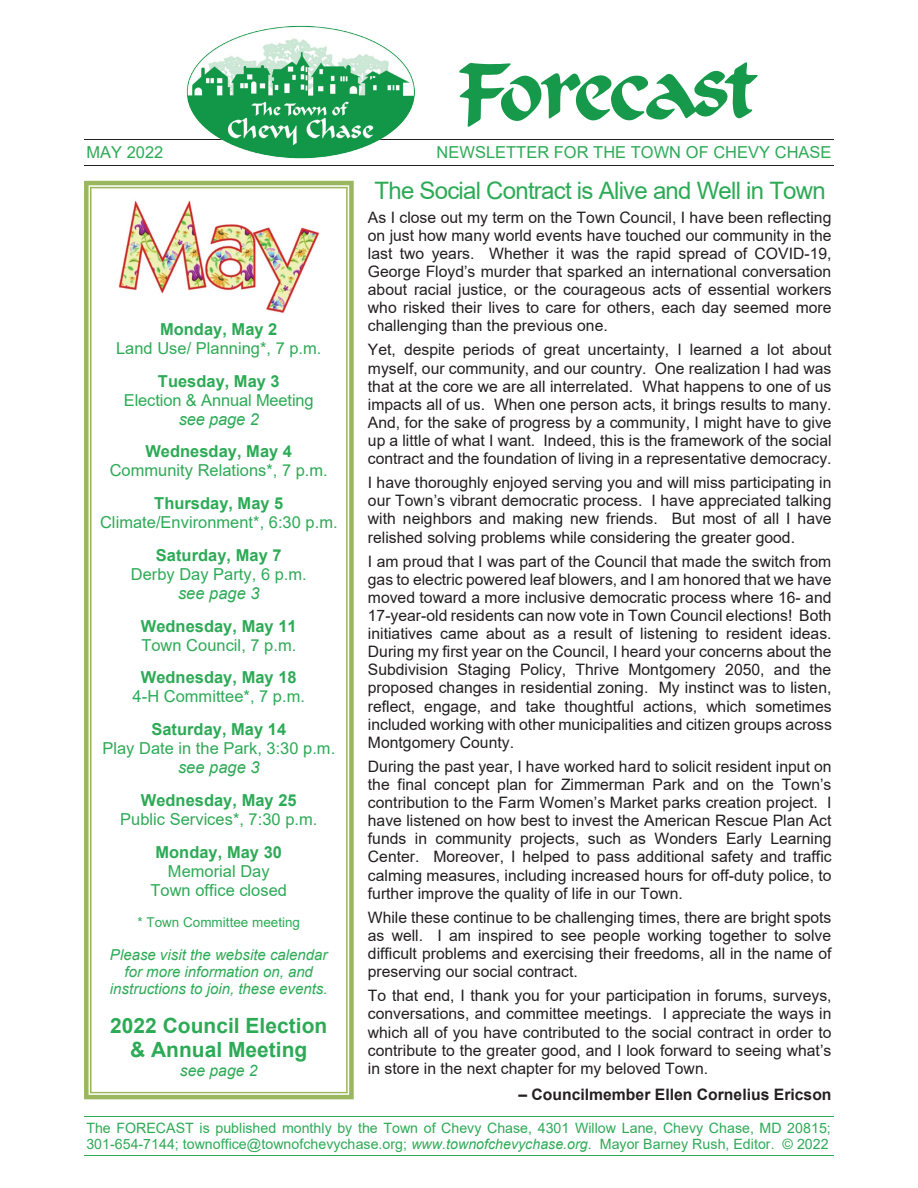
<style>
.page{position:relative;width:918px;height:1188px;background:#fff}
.page>*{position:absolute;margin:0;border:0;box-sizing:border-box;transform-origin:0 0}
.t1{font:24px "Arial";letter-spacing:-.03em;color:#2daa56}
.t2{font:700 21px/24.2px "Arial";color:#2daa56;text-align:center}
.t3{font:16.5px/19px "Arial";color:#2daa56;text-align:center}
.t4{font:700 16.5px "Arial";color:#2daa56}
.t5{font:italic 16.5px "Arial";color:#2daa56}
.t6{font:15.75px/18.1px "Arial";color:#231f20;text-align:justify}
.t7{font:700 15.75px "Arial";color:#231f20}
.t8{font:italic 15.75px "Arial";color:#2daa56}
.t9{font:italic 15px/17.2px "Arial";color:#2daa56;text-align:center}
.t10{font:14.25px/16.5px "Arial";color:#2daa56}
.t11{font:13.5px "Arial";color:#2daa56}
.s1{font-style:italic}
</style>
<div class="page">
<hr style="left:84px;top:139px;width:750px;height:1px;background:#231f20">
<hr style="left:84px;top:165px;width:750px;height:1px;background:#231f20">
<hr style="left:84px;top:1116px;width:750px;height:1px;background:#2daa56">
<hr style="left:84px;top:1155px;width:750px;height:1px;background:#2daa56">
<svg style="left:84px;top:181px;width:270px;height:918px"></svg>
<img style="left:119px;top:192px;width:201px;height:124px">
<svg style="left:459px;top:62px;width:299px;height:65px"></svg>
<img style="left:186px;top:25px;width:229px;height:134px">
<p class="t3" style="left:86px;top:143px;width:78px">MAY 2022</p>
<p class="t3" style="left:437px;top:143px;width:396px">NEWSLETTER FOR THE TOWN OF CHEVY CHASE</p>
<h1 class="t1" style="left:375px;top:174px;width:453px">The Social Contract is Alive and Well in Town</h1>
<p class="t6" style="left:368px;top:208px;width:465px">As I close out my term on the Town Council, I have been reflecting on just how many world events have touched our community in the last two years. Whether it was the rapid spread of COVID-19, George Floyd’s murder that sparked an international conversation about racial justice, or the courageous acts of essential workers who risked their lives to care for others, each day seemed more challenging than the previous one.</p>
<p class="t6" style="left:368px;top:341px;width:465px">Yet, despite periods of great uncertainty, I learned a lot about myself, our community, and our country. One realization I had was that at the core we are all interrelated. What happens to one of us impacts all of us. When one person acts, it brings results to many.<br>And, for the sake of progress by a community, I might have to give up a little of what I want. Indeed, this is the framework of the social contract and the foundation of living in a representative democracy.</p>
<p class="t6" style="left:368px;top:473px;width:465px">I have thoroughly enjoyed serving you and will miss participating in our Town’s vibrant democratic process. I have appreciated talking with neighbors and making new friends. But most of all I have relished solving problems while considering the greater good.</p>
<p class="t6" style="left:368px;top:552px;width:466px">I am proud that I was part of the Council that made the switch from gas to electric powered leaf blowers, and I am honored that we have moved toward a more inclusive democratic process where 16- and 17-year-old residents can now vote in Town Council elections! Both initiatives came about as a result of listening to resident ideas.<br>During my first year on the Council, I heard your concerns about the Subdivision Staging Policy, Thrive Montgomery 2050, and the proposed changes in residential zoning. My instinct was to listen, reflect, engage, and take thoughtful actions, which sometimes included working with other municipalities and citizen groups across Montgomery County.</p>
<p class="t6" style="left:368px;top:757px;width:465px">During the past year, I have worked hard to solicit resident input on the final concept plan for Zimmerman Park and on the Town’s contribution to the Farm Women’s Market parks creation project. I have listened on how best to invest the American Rescue Plan Act funds in community projects, such as Wonders Early Learning Center. Moreover, I helped to pass additional safety and traffic calming measures, including increased hours for off-duty police, to further improve the quality of life in our Town.</p>
<p class="t6" style="left:368px;top:908px;width:465px">While these continue to be challenging times, there are bright spots as well. I am inspired to see people working together to solve difficult problems and exercising their freedoms, all in the name of preserving our social contract.</p>
<p class="t6" style="left:368px;top:987px;width:465px">To that end, I thank you for your participation in forums, surveys, conversations, and committee meetings. I appreciate the ways in which all of you have contributed to the social contract in order to contribute to the greater good, and I look forward to seeing what’s in store in the next chapter for my beloved Town.</p>
<p class="t7" style="left:518px;top:1084px;width:315px">– Councilmember Ellen Cornelius Ericson</p>
<p class="t10" style="left:86px;top:1119px;width:746px">The FORECAST is published monthly by the Town of Chevy Chase, 4301 Willow Lane, Chevy Chase, MD 20815;<br>301-654-7144; townoffice@townofchevychase.org; <span class="s1">www.townofchevychase.org</span>. Mayor Barney Rush, Editor. © 2022</p>
<p class="t4" style="left:160px;top:318px;width:119px">Monday, May 2</p>
<p class="t3" style="left:116px;top:339px;width:207px">Land Use/ Planning*, 7 p.m.</p>
<p class="t4" style="left:158px;top:369px;width:123px">Tuesday, May 3</p>
<p class="t3" style="left:124px;top:390px;width:191px">Election &amp; Annual Meeting</p>
<p class="t5" style="left:179px;top:408px;width:82px">see page 2</p>
<p class="t4" style="left:145px;top:440px;width:148px">Wednesday, May 4</p>
<p class="t3" style="left:110px;top:461px;width:220px">Community Relations*, 7 p.m.</p>
<p class="t4" style="left:154px;top:492px;width:131px">Thursday, May 5</p>
<p class="t3" style="left:100px;top:513px;width:239px">Climate/Environment*, 6:30 p.m.</p>
<p class="t4" style="left:156px;top:544px;width:127px">Saturday, May 7</p>
<p class="t3" style="left:131px;top:565px;width:178px">Derby Day Party, 6 p.m.</p>
<p class="t5" style="left:178px;top:582px;width:83px">see page 3</p>
<p class="t4" style="left:141px;top:614px;width:157px">Wednesday, May 11</p>
<p class="t3" style="left:141px;top:635px;width:156px">Town Council, 7 p.m.</p>
<p class="t4" style="left:141px;top:666px;width:157px">Wednesday, May 18</p>
<p class="t3" style="left:133px;top:687px;width:174px">4-H Committee*, 7 p.m.</p>
<p class="t4" style="left:151px;top:718px;width:136px">Saturday, May 14</p>
<p class="t3" style="left:102px;top:739px;width:234px">Play Date in the Park, 3:30 p.m.</p>
<p class="t5" style="left:178px;top:757px;width:83px">see page 3</p>
<p class="t4" style="left:141px;top:789px;width:157px">Wednesday, May 25</p>
<p class="t3" style="left:120px;top:809px;width:199px">Public Services*, 7:30 p.m.</p>
<p class="t4" style="left:156px;top:840px;width:128px">Monday, May 30</p>
<p class="t3" style="left:150px;top:861px;width:138px">Memorial Day<br>Town office closed</p>
<p class="t11" style="left:137px;top:913px;width:164px">* Town Committee meeting</p>
<p class="t9" style="left:110px;top:946px;width:219px">Please visit the website calendar for more information on, and instructions to join, these events.</p>
<h2 class="t2" style="left:110px;top:1013px;width:219px">2022 Council Election &amp; Annual Meeting</h2>
<p class="t8" style="left:180px;top:1060px;width:79px">see page 2</p>
</div>
